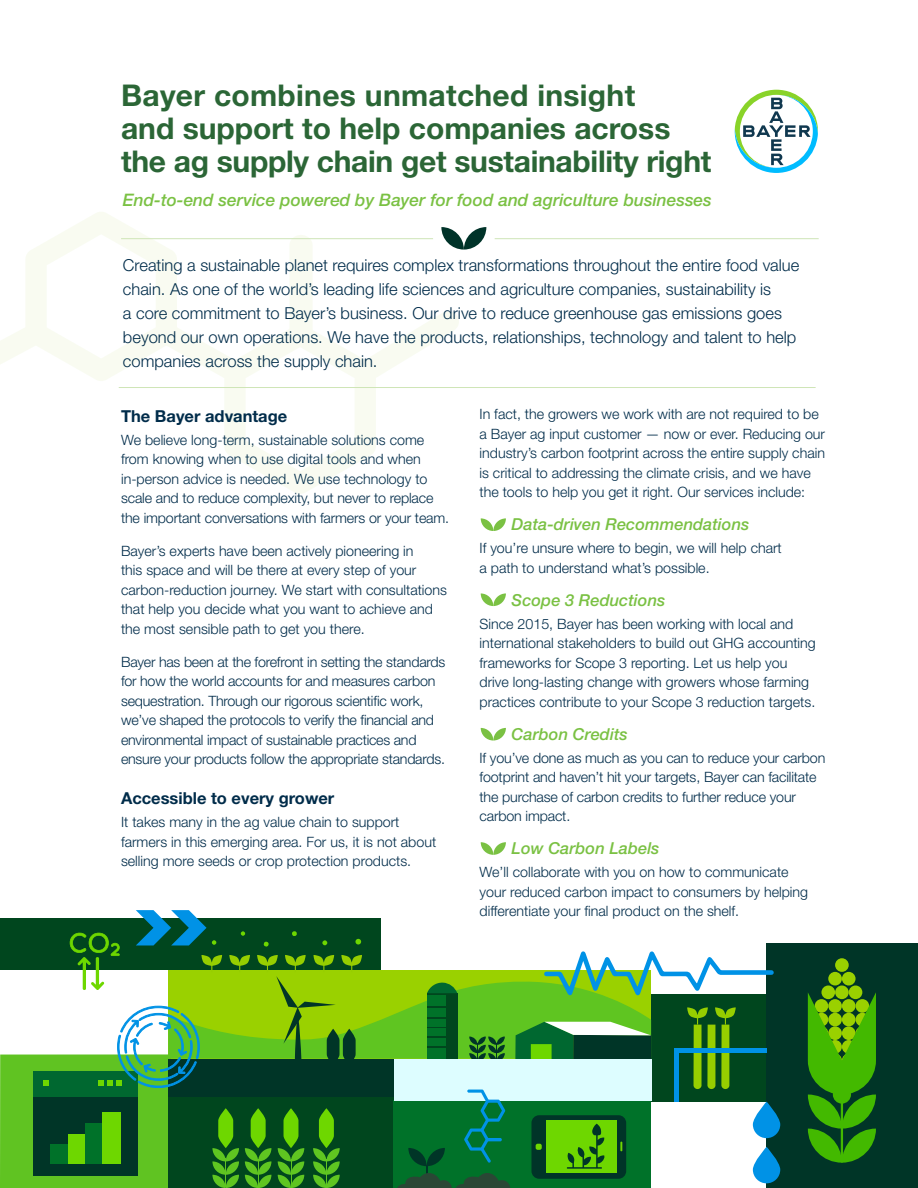
<style>
.page{position:relative;width:918px;height:1188px;background:#fff}
.page>*{position:absolute;margin:0;border:0;box-sizing:border-box;transform-origin:0 0}
.t1{font:700 30px/33px "Helvetica Neue LT Std";color:#2b6636}
.t2{font:italic 500 17.25px "Helvetica Neue LT Std";color:#7ac143}
.t3{font:300 16.5px/24px "Helvetica Neue LT Std";color:#002c4a}
.t4{font:italic 500 16.5px "Helvetica Neue LT Std";color:#7ac143}
.t5{font:700 16.5px "Helvetica Neue LT Std";color:#002c4a}
.t6{font:300 14.25px/19.5px "Helvetica Neue LT Std";color:#002c4a}
</style>
<div class="page">
<div style="left:767px;top:943px;width:151px;height:245px;background:#003527"></div>
<div style="left:828px;top:972px;width:14px;height:14px;background:#9ad100;border-radius:50%"></div>
<div style="left:842px;top:972px;width:14px;height:14px;background:#9ad100;border-radius:50%"></div>
<div style="left:821px;top:986px;width:14px;height:13px;background:#9ad100;border-radius:50%"></div>
<div style="left:835px;top:986px;width:14px;height:13px;background:#9ad100;border-radius:50%"></div>
<div style="left:835px;top:958px;width:14px;height:14px;background:#9ad100;border-radius:50%"></div>
<div style="left:849px;top:986px;width:13px;height:13px;background:#9ad100;border-radius:50%"></div>
<svg style="left:808px;top:992px;width:68px;height:171px"></svg>
<svg style="left:753px;top:1147px;width:27px;height:36px"></svg>
<svg style="left:753px;top:1102px;width:27px;height:36px"></svg>
<svg style="left:0;top:910px;width:774px;height:278px"></svg>
<hr style="left:495px;top:238px;width:324px;height:1px;background:#cfe5b7">
<svg style="left:0;top:212px;width:486px;height:282px"></svg>
<svg style="left:481px;top:518px;width:25px;height:13px"></svg>
<svg style="left:481px;top:593px;width:25px;height:13px"></svg>
<svg style="left:481px;top:728px;width:25px;height:13px"></svg>
<svg style="left:481px;top:842px;width:25px;height:13px"></svg>
<hr style="left:119px;top:387px;width:697px;height:1px;background:#cfe5b7">
<svg style="left:735px;top:90px;width:83px;height:83px"></svg>
<h1 class="t1" style="left:121px;top:78px;width:592px">Bayer combines unmatched insight<br>and support to help companies across the ag supply chain get sustainability right</h1>
<p class="t2" style="left:123px;top:189px;width:590px">End-to-end service powered by Bayer for food and agriculture businesses</p>
<p class="t3" style="left:123px;top:253px;width:678px">Creating a sustainable planet requires complex transformations throughout the entire food value chain. As one of the world’s leading life sciences and agriculture companies, sustainability is<br>a core commitment to Bayer’s business. Our drive to reduce greenhouse gas emissions goes beyond our own operations. We have the products, relationships, technology and talent to help companies across the supply chain.</p>
<p class="t5" style="left:121px;top:406px;width:168px">The Bayer advantage</p>
<p class="t6" style="left:121px;top:430px;width:330px">We believe long-term, sustainable solutions come from knowing when to use digital tools and when in-person advice is needed. We use technology to scale and to reduce complexity, but never to replace the important conversations with farmers or your team.</p>
<p class="t6" style="left:121px;top:541px;width:327px">Bayer’s experts have been actively pioneering in<br>this space and will be there at every step of your carbon-reduction journey. We start with consultations that help you decide what you want to achieve and the most sensible path to get you there.</p>
<p class="t6" style="left:121px;top:652px;width:326px">Bayer has been at the forefront in setting the standards for how the world accounts for and measures carbon sequestration. Through our rigorous scientific work, we’ve shaped the protocols to verify the financial and environmental impact of sustainable practices and ensure your products follow the appropriate standards.</p>
<p class="t5" style="left:121px;top:788px;width:215px">Accessible to every grower</p>
<p class="t6" style="left:121px;top:812px;width:317px">It takes many in the ag value chain to support farmers in this emerging area. For us, it is not about selling more seeds or crop protection products.</p>
<p class="t6" style="left:480px;top:404px;width:347px">In fact, the growers we work with are not required to be a Bayer ag input customer — now or ever. Reducing our industry’s carbon footprint across the entire supply chain is critical to addressing the climate crisis, and we have the tools to help you get it right. Our services include:</p>
<p class="t4" style="left:512px;top:515px;width:239px">Data-driven Recommendations</p>
<p class="t6" style="left:480px;top:538px;width:304px">If you’re unsure where to begin, we will help chart a path to understand what’s possible.</p>
<p class="t4" style="left:512px;top:590px;width:155px">Scope 3 Reductions</p>
<p class="t6" style="left:480px;top:614px;width:338px">Since 2015, Bayer has been working with local and international stakeholders to build out GHG accounting frameworks for Scope 3 reporting. Let us help you drive long-lasting change with growers whose farming practices contribute to your Scope 3 reduction targets.</p>
<p class="t4" style="left:512px;top:724px;width:118px">Carbon Credits</p>
<p class="t6" style="left:480px;top:748px;width:347px">If you’ve done as much as you can to reduce your carbon footprint and haven’t hit your targets, Bayer can facilitate the purchase of carbon credits to further reduce your carbon impact.</p>
<p class="t4" style="left:512px;top:839px;width:149px">Low Carbon Labels</p>
<p class="t6" style="left:480px;top:862px;width:330px">We’ll collaborate with you on how to communicate your reduced carbon impact to consumers by helping differentiate your final product on the shelf.</p>
</div>
